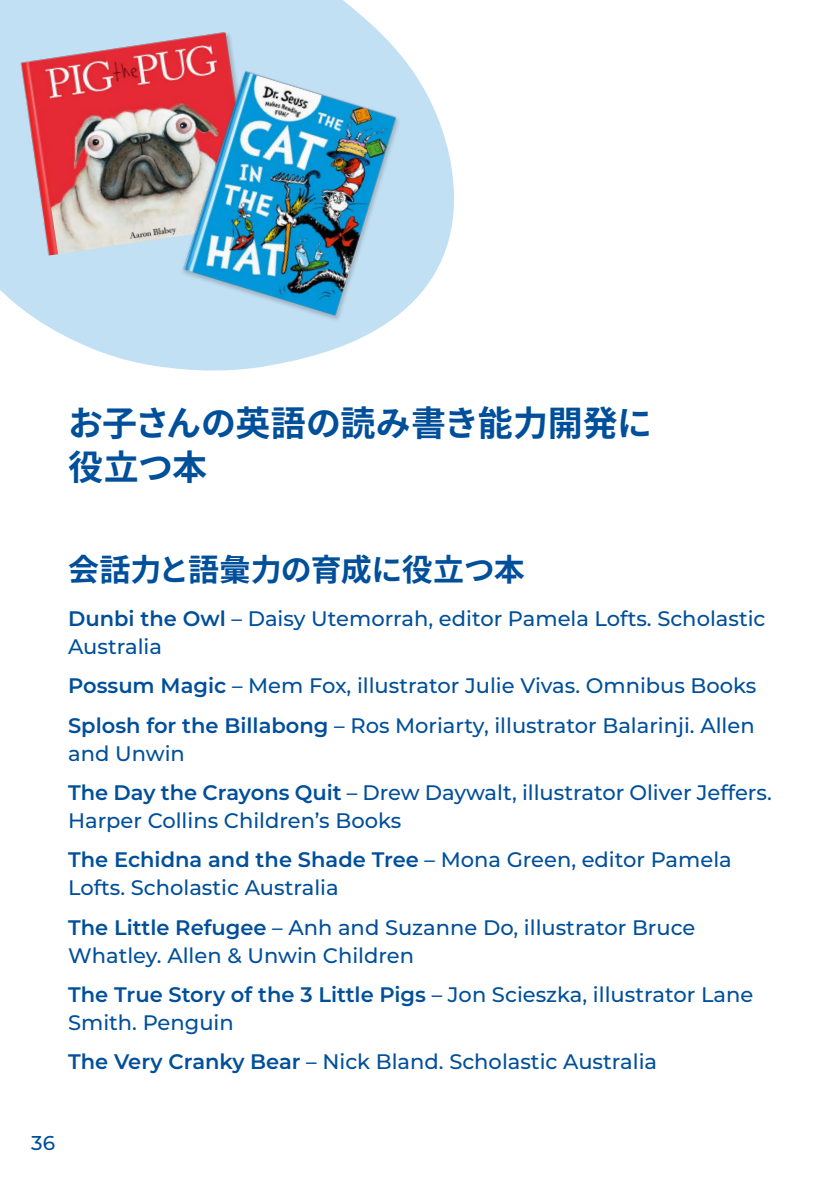
<style>
.page{position:relative;width:840px;height:1191px;background:#fff}
.page>*{position:absolute;margin:0;border:0;box-sizing:border-box;transform-origin:0 0}
.Heading_3_-_blue{font:700 35px/44px "Noto Sans CJ Kjp";letter-spacing:-.015em;color:#004f9a}
.Heading_4_-_blue{font:700 31px "Noto Sans CJ Kjp";letter-spacing:-.02em;color:#004f9a}
.Remains_in_Montserra{font:500 21px/28px "Montserrat";color:#004f9a}
.t1{font:500 20px "Montserrat";color:#004f9a}
.s1{font-weight:600}
</style>
<div class="page">
<svg style="left:0;top:0;width:454px;height:371px;fill:#c1e0f4"></svg>
<img style="left:4px;top:18px;width:270px;height:240px">
<img style="left:170px;top:60px;width:239px;height:269px">
<h3 class="Heading_3_-_blue" style="left:68px;top:402px;width:585px">お子さんの英語の読み書き能力開発に役立つ本</h3>
<h4 class="Heading_4_-_blue" style="left:68px;top:552px;width:458px">会話力と語彙力の育成に役立つ本</h4>
<p class="Remains_in_Montserra" style="left:68px;top:603px;width:698px"><span class="s1">Dunbi the Owl</span> – Daisy Utemorrah, editor Pamela Lofts. Scholastic<br>Australia</p>
<p class="Remains_in_Montserra" style="left:68px;top:671px;width:689px"><span class="s1">Possum Magic</span> – Mem Fox, illustrator Julie Vivas. Omnibus Books</p>
<p class="Remains_in_Montserra" style="left:68px;top:710px;width:687px"><span class="s1">Splosh for the Billabong</span> – Ros Moriarty, illustrator Balarinji. Allen and Unwin</p>
<p class="Remains_in_Montserra" style="left:68px;top:777px;width:704px"><span class="s1">The Day the Crayons Quit</span> – Drew Daywalt, illustrator Oliver Jeffers.<br>Harper Collins Children’s Books</p>
<p class="Remains_in_Montserra" style="left:68px;top:845px;width:664px"><span class="s1">The Echidna and the Shade Tree</span> – Mona Green, editor Pamela<br>Lofts. Scholastic Australia</p>
<p class="Remains_in_Montserra" style="left:68px;top:912px;width:628px"><span class="s1">The Little Refugee</span> – Anh and Suzanne Do, illustrator Bruce<br>Whatley. Allen &amp; Unwin Children</p>
<p class="Remains_in_Montserra" style="left:68px;top:979px;width:686px"><span class="s1">The True Story of the 3 Little Pigs</span> – Jon Scieszka, illustrator Lane<br>Smith. Penguin</p>
<p class="Remains_in_Montserra" style="left:68px;top:1047px;width:590px"><span class="s1">The Very Cranky Bear</span> – Nick Bland. Scholastic Australia</p>
<p class="t1" style="left:31px;top:1128px;width:25px">36</p>
</div>
